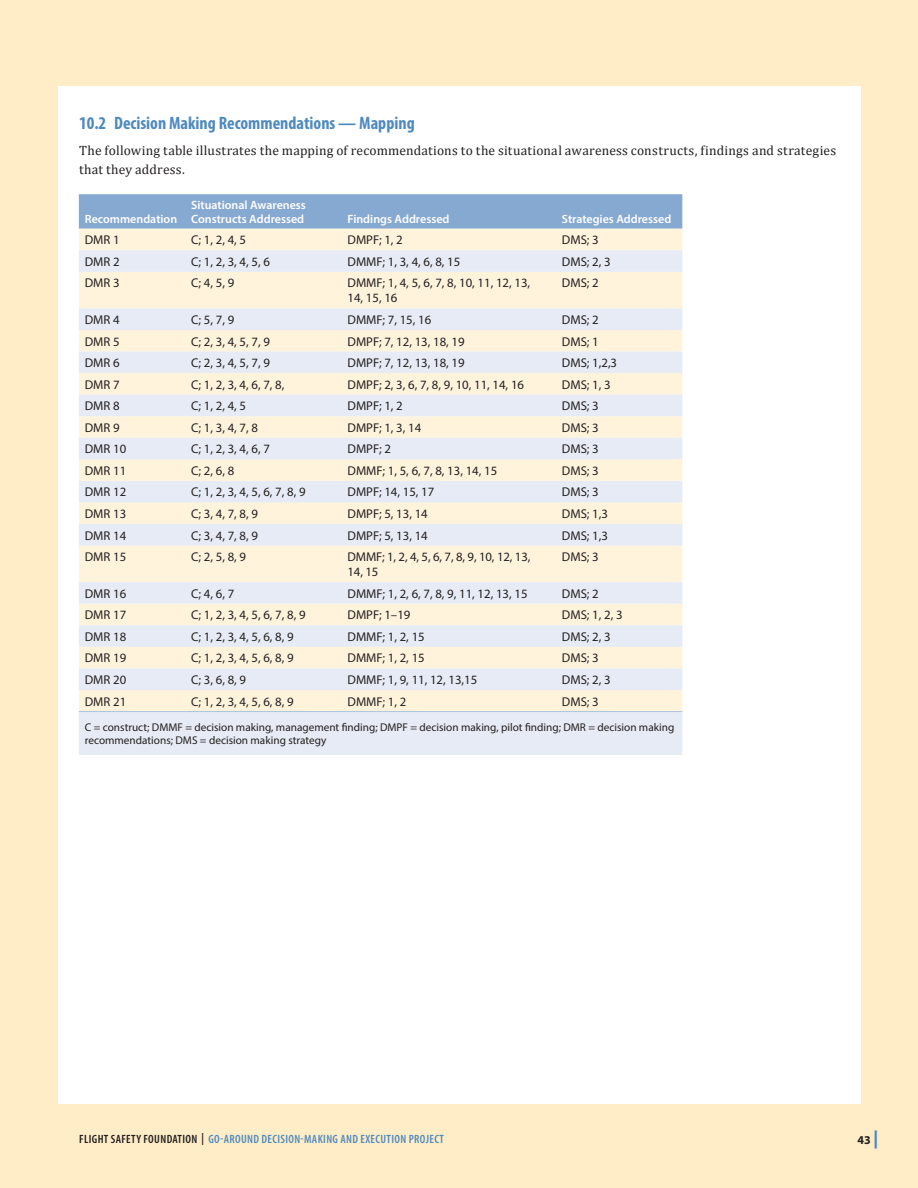
<style>
.page{position:relative;width:918px;height:1188px;background:#ffedc7}
.page>*{position:absolute;margin:0;border:0;box-sizing:border-box;transform-origin:0 0}
.t1{font:700 condensed 18px "Myriad Pro";color:#4f8abe}
.t2{font:13.5px/19.5px "Cambria";letter-spacing:.015em;color:#231f20}
.t3{font:12.75px/15px "Myriad Pro";color:#231f20}
.t4{font:600 12px/13.5px "Myriad Pro";color:#fff}
.t5{font:600 condensed 12px "Myriad Pro";letter-spacing:.03em;color:#4f8abe}
.t6{font:700 12px "Myriad Pro";color:#231f20}
.t7{font:11.25px/13.5px "Myriad Pro";color:#231f20}
.s1{color:#231f20}
.s2{font-weight:900;font-size:18px;color:#4f8abe}
</style>
<div class="page">
<div style="left:58px;top:86px;width:802px;height:1018px;background:#fff"></div>
<div style="left:79px;top:194px;width:603px;height:35px;background:#86a9d1"></div>
<div style="left:79px;top:229px;width:603px;height:21px;background:#fff3dc"></div>
<svg style="left:79px;top:250px;width:603px;height:505px;fill:#e9edf5"></svg>
<hr style="left:79px;top:711px;width:106px;height:1px;background:#afc4e0">
<hr style="left:185px;top:711px;width:157px;height:1px;background:#afc4e0">
<hr style="left:342px;top:711px;width:214px;height:1px;background:#afc4e0">
<hr style="left:556px;top:711px;width:126px;height:1px;background:#afc4e0">
<h1 class="t1" style="left:79px;top:112px;width:337px">10.2 Decision Making Recommendations — Mapping</h1>
<p class="t2" style="left:79px;top:140px;width:759px">The following table illustrates the mapping of recommendations to the situational awareness constructs, findings and strategies that they address.</p>
<p class="t4" style="left:85px;top:212px;width:94px">Recommendation</p>
<p class="t4" style="left:191px;top:198px;width:116px">Situational Awareness<br>Constructs Addressed</p>
<p class="t4" style="left:348px;top:212px;width:103px">Findings Addressed</p>
<p class="t4" style="left:562px;top:212px;width:111px">Strategies Addressed</p>
<p class="t3" style="left:85px;top:232px;width:36px">DMR 1</p>
<p class="t3" style="left:191px;top:232px;width:56px">C; 1, 2, 4, 5</p>
<p class="t3" style="left:348px;top:232px;width:57px">DMPF; 1, 2</p>
<p class="t3" style="left:562px;top:232px;width:38px">DMS; 3</p>
<p class="t3" style="left:85px;top:254px;width:36px">DMR 2</p>
<p class="t3" style="left:191px;top:254px;width:80px">C; 1, 2, 3, 4, 5, 6</p>
<p class="t3" style="left:348px;top:254px;width:114px">DMMF; 1, 3, 4, 6, 8, 15</p>
<p class="t3" style="left:562px;top:254px;width:50px">DMS; 2, 3</p>
<p class="t3" style="left:85px;top:275px;width:36px">DMR 3</p>
<p class="t3" style="left:191px;top:275px;width:45px">C; 4, 5, 9</p>
<p class="t3" style="left:348px;top:275px;width:184px">DMMF; 1, 4, 5, 6, 7, 8, 10, 11, 12, 13,<br>14, 15, 16</p>
<p class="t3" style="left:562px;top:275px;width:38px">DMS; 2</p>
<p class="t3" style="left:85px;top:312px;width:36px">DMR 4</p>
<p class="t3" style="left:191px;top:312px;width:45px">C; 5, 7, 9</p>
<p class="t3" style="left:348px;top:312px;width:85px">DMMF; 7, 15, 16</p>
<p class="t3" style="left:562px;top:312px;width:38px">DMS; 2</p>
<p class="t3" style="left:85px;top:334px;width:36px">DMR 5</p>
<p class="t3" style="left:191px;top:334px;width:80px">C; 2, 3, 4, 5, 7, 9</p>
<p class="t3" style="left:348px;top:334px;width:119px">DMPF; 7, 12, 13, 18, 19</p>
<p class="t3" style="left:562px;top:334px;width:38px">DMS; 1</p>
<p class="t3" style="left:85px;top:355px;width:36px">DMR 6</p>
<p class="t3" style="left:191px;top:355px;width:80px">C; 2, 3, 4, 5, 7, 9</p>
<p class="t3" style="left:348px;top:355px;width:119px">DMPF; 7, 12, 13, 18, 19</p>
<p class="t3" style="left:562px;top:355px;width:57px">DMS; 1,2,3</p>
<p class="t3" style="left:85px;top:377px;width:36px">DMR 7</p>
<p class="t3" style="left:191px;top:377px;width:95px">C; 1, 2, 3, 4, 6, 7, 8,</p>
<p class="t3" style="left:348px;top:377px;width:178px">DMPF; 2, 3, 6, 7, 8, 9, 10, 11, 14, 16</p>
<p class="t3" style="left:562px;top:377px;width:50px">DMS; 1, 3</p>
<p class="t3" style="left:85px;top:398px;width:36px">DMR 8</p>
<p class="t3" style="left:191px;top:398px;width:56px">C; 1, 2, 4, 5</p>
<p class="t3" style="left:348px;top:398px;width:57px">DMPF; 1, 2</p>
<p class="t3" style="left:562px;top:398px;width:38px">DMS; 3</p>
<p class="t3" style="left:85px;top:420px;width:36px">DMR 9</p>
<p class="t3" style="left:191px;top:420px;width:68px">C; 1, 3, 4, 7, 8</p>
<p class="t3" style="left:348px;top:420px;width:75px">DMPF; 1, 3, 14</p>
<p class="t3" style="left:562px;top:420px;width:38px">DMS; 3</p>
<p class="t3" style="left:85px;top:441px;width:43px">DMR 10</p>
<p class="t3" style="left:191px;top:441px;width:80px">C; 1, 2, 3, 4, 6, 7</p>
<p class="t3" style="left:348px;top:441px;width:45px">DMPF; 2</p>
<p class="t3" style="left:562px;top:441px;width:38px">DMS; 3</p>
<p class="t3" style="left:85px;top:463px;width:43px">DMR 11</p>
<p class="t3" style="left:191px;top:463px;width:45px">C; 2, 6, 8</p>
<p class="t3" style="left:348px;top:463px;width:151px">DMMF; 1, 5, 6, 7, 8, 13, 14, 15</p>
<p class="t3" style="left:562px;top:463px;width:38px">DMS; 3</p>
<p class="t3" style="left:85px;top:484px;width:43px">DMR 12</p>
<p class="t3" style="left:191px;top:484px;width:116px">C; 1, 2, 3, 4, 5, 6, 7, 8, 9</p>
<p class="t3" style="left:348px;top:484px;width:88px">DMPF; 14, 15, 17</p>
<p class="t3" style="left:562px;top:484px;width:38px">DMS; 3</p>
<p class="t3" style="left:85px;top:506px;width:43px">DMR 13</p>
<p class="t3" style="left:191px;top:506px;width:68px">C; 3, 4, 7, 8, 9</p>
<p class="t3" style="left:348px;top:506px;width:82px">DMPF; 5, 13, 14</p>
<p class="t3" style="left:562px;top:506px;width:48px">DMS; 1,3</p>
<p class="t3" style="left:85px;top:528px;width:43px">DMR 14</p>
<p class="t3" style="left:191px;top:528px;width:68px">C; 3, 4, 7, 8, 9</p>
<p class="t3" style="left:348px;top:528px;width:82px">DMPF; 5, 13, 14</p>
<p class="t3" style="left:562px;top:528px;width:48px">DMS; 1,3</p>
<p class="t3" style="left:85px;top:549px;width:43px">DMR 15</p>
<p class="t3" style="left:191px;top:549px;width:56px">C; 2, 5, 8, 9</p>
<p class="t3" style="left:348px;top:549px;width:184px">DMMF; 1, 2, 4, 5, 6, 7, 8, 9, 10, 12, 13,<br>14, 15</p>
<p class="t3" style="left:562px;top:549px;width:38px">DMS; 3</p>
<p class="t3" style="left:85px;top:586px;width:43px">DMR 16</p>
<p class="t3" style="left:191px;top:586px;width:45px">C; 4, 6, 7</p>
<p class="t3" style="left:348px;top:586px;width:182px">DMMF; 1, 2, 6, 7, 8, 9, 11, 12, 13, 15</p>
<p class="t3" style="left:562px;top:586px;width:38px">DMS; 2</p>
<p class="t3" style="left:85px;top:607px;width:43px">DMR 17</p>
<p class="t3" style="left:191px;top:607px;width:116px">C; 1, 2, 3, 4, 5, 6, 7, 8, 9</p>
<p class="t3" style="left:348px;top:607px;width:64px">DMPF; 1–19</p>
<p class="t3" style="left:562px;top:607px;width:62px">DMS; 1, 2, 3</p>
<p class="t3" style="left:85px;top:629px;width:43px">DMR 18</p>
<p class="t3" style="left:191px;top:629px;width:104px">C; 1, 2, 3, 4, 5, 6, 8, 9</p>
<p class="t3" style="left:348px;top:629px;width:79px">DMMF; 1, 2, 15</p>
<p class="t3" style="left:562px;top:629px;width:50px">DMS; 2, 3</p>
<p class="t3" style="left:85px;top:650px;width:43px">DMR 19</p>
<p class="t3" style="left:191px;top:650px;width:104px">C; 1, 2, 3, 4, 5, 6, 8, 9</p>
<p class="t3" style="left:348px;top:650px;width:79px">DMMF; 1, 2, 15</p>
<p class="t3" style="left:562px;top:650px;width:38px">DMS; 3</p>
<p class="t3" style="left:85px;top:672px;width:43px">DMR 20</p>
<p class="t3" style="left:191px;top:672px;width:56px">C; 3, 6, 8, 9</p>
<p class="t3" style="left:348px;top:672px;width:131px">DMMF; 1, 9, 11, 12, 13,15</p>
<p class="t3" style="left:562px;top:672px;width:50px">DMS; 2, 3</p>
<p class="t3" style="left:85px;top:694px;width:43px">DMR 21</p>
<p class="t3" style="left:191px;top:694px;width:104px">C; 1, 2, 3, 4, 5, 6, 8, 9</p>
<p class="t3" style="left:348px;top:694px;width:60px">DMMF; 1, 2</p>
<p class="t3" style="left:562px;top:694px;width:38px">DMS; 3</p>
<p class="t7" style="left:85px;top:720px;width:591px">C = construct; DMMF = decision making, management finding; DMPF = decision making, pilot finding; DMR = decision making recommendations; DMS = decision making strategy</p>
<p class="t5" style="left:79px;top:1132px;width:366px"><span class="s1">FLIGHT SAFETY FOUNDATION |</span> GO-AROUND DECISION-MAKING AND EXECUTION PROJECT</p>
<p class="t6" style="left:858px;top:1132px;width:23px">43<span class="s2">|</span></p>
</div>
